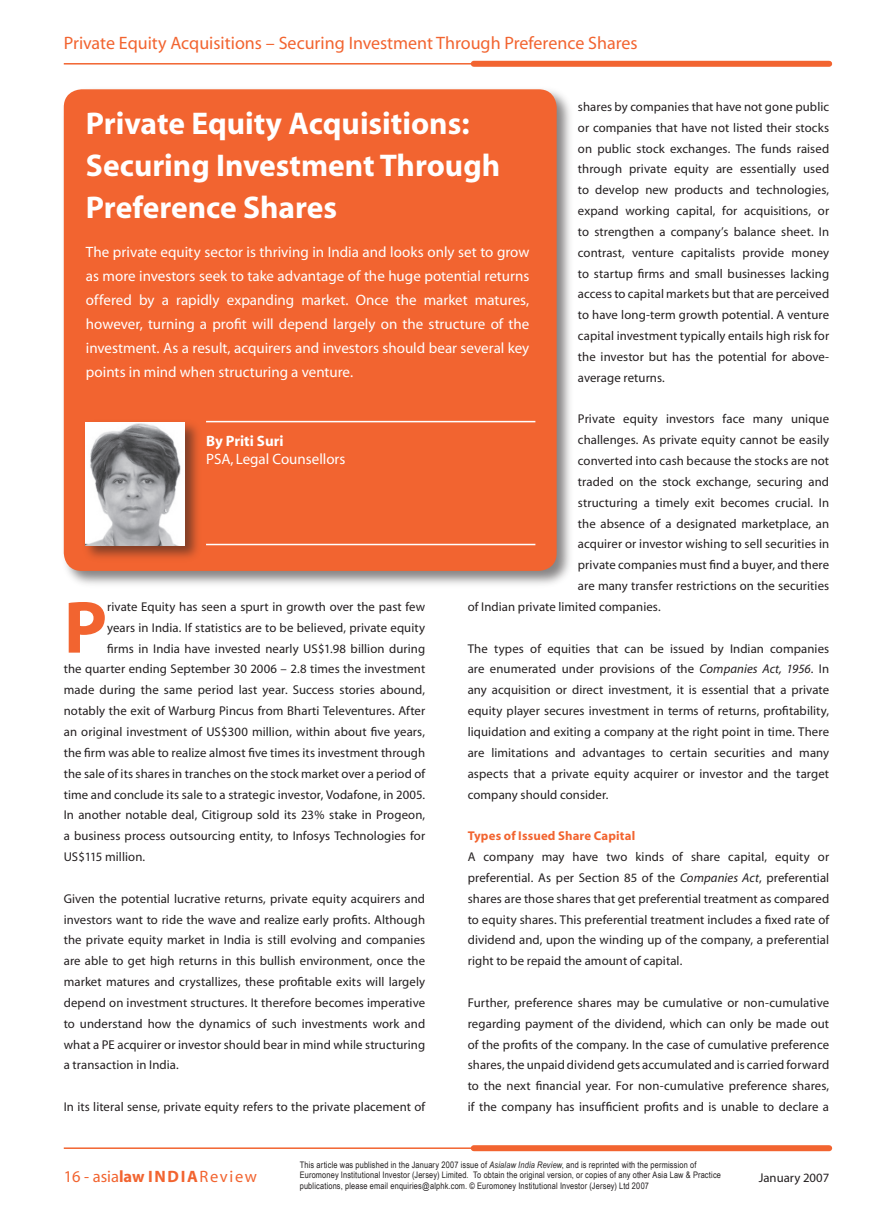
<style>
.page{position:relative;width:893px;height:1212px;background:#fff}
.page>*{position:absolute;margin:0;border:0;box-sizing:border-box;transform-origin:0 0}
.t1{font:700 74.55px "Myriad";color:#f26430}
.t2{font:700 31.5px/42px "Myriad";color:#fff}
.t3{font:18px "Myriad";color:#f26430}
.t4{font:16.5px "Myriad";letter-spacing:.1em;color:#f26430}
.t5{font:15px/24px "Myriad";color:#fff;text-align:justify}
.t6{font:700 15px "Myriad";color:#fff}
.t7{font:12.75px/20.9px "Myriad";letter-spacing:.005em;color:#231f20;text-align:justify}
.t8{font:700 12.75px "Myriad";letter-spacing:.01em;color:#f26430}
.t9{font:9px/10.5px "Arial Narrow";letter-spacing:.02em;color:#231f20}
.s1{font-style:italic}
.s2{font-weight:700}
</style>
<div class="page">
<hr style="left:64px;top:63px;width:460px;height:2px;background:#f26430">
<hr style="left:64px;top:1147px;width:460px;height:2px;background:#f26430">
<div style="left:474px;top:61px;width:355px;height:6px;background:#f26430"></div>
<div style="left:474px;top:1145px;width:355px;height:6px;background:#f26430"></div>
<div style="left:60px;top:86px;width:514px;height:503px;background:#231f20;opacity:.55"></div>
<div style="left:64px;top:89px;width:493px;height:482px;background:#f26430"></div>
<hr style="left:206px;top:421px;width:329px;height:1px;background:#fff">
<hr style="left:206px;top:544px;width:329px;height:1px;background:#fff">
<div style="left:82px;top:418px;width:120px;height:146px;background:#231f20;opacity:.55"></div>
<img style="left:85px;top:422px;width:100px;height:123px">
<h3 class="t3" style="left:64px;top:34px;width:575px">Private Equity Acquisitions – Securing Investment Through Preference Shares</h3>
<p class="t7" style="left:578px;top:97px;width:253px">shares by companies that have not gone public or companies that have not listed their stocks on public stock exchanges. The funds raised through private equity are essentially used to develop new products and technologies, expand working capital, for acquisitions, or to strengthen a company’s balance sheet. In contrast, venture capitalists provide money to startup firms and small businesses lacking access to capital markets but that are perceived to have long-term growth potential. A venture capital investment typically entails high risk for the investor but has the potential for above&shy;average returns.</p>
<p class="t7" style="left:578px;top:409px;width:253px">Private equity investors face many unique</p>
<p class="t7" style="left:578px;top:430px;width:253px">challenges. As private equity cannot be easily</p>
<p class="t7" style="left:578px;top:451px;width:253px">converted into cash because the stocks are not</p>
<p class="t7" style="left:578px;top:472px;width:253px">traded on the stock exchange, securing and</p>
<p class="t7" style="left:578px;top:493px;width:253px">structuring a timely exit becomes crucial. In</p>
<p class="t7" style="left:578px;top:513px;width:253px">the absence of a designated marketplace, an</p>
<p class="t7" style="left:578px;top:534px;width:253px">acquirer or investor wishing to sell securities in</p>
<p class="t7" style="left:578px;top:555px;width:253px">private companies must find a buyer, and there</p>
<p class="t7" style="left:578px;top:576px;width:253px">are many transfer restrictions on the securities</p>
<p class="t7" style="left:468px;top:597px;width:195px">of Indian private limited companies.</p>
<p class="t7" style="left:468px;top:638px;width:363px">The types of equities that can be issued by Indian companies are enumerated under provisions of the <span class="s1">Companies Act, 1956</span>. In any acquisition or direct investment, it is essential that a private equity player secures investment in terms of returns, profitability, liquidation and exiting a company at the right point in time. There are limitations and advantages to certain securities and many aspects that a private equity acquirer or investor and the target company should consider.</p>
<p class="t8" style="left:468px;top:829px;width:169px">Types of Issued Share Capital</p>
<p class="t7" style="left:468px;top:847px;width:363px">A company may have two kinds of share capital, equity or preferential. As per Section 85 of the <span class="s1">Companies Act</span>, preferential shares are those shares that get preferential treatment as compared to equity shares. This preferential treatment includes a fixed rate of dividend and, upon the winding up of the company, a preferential right to be repaid the amount of capital.</p>
<p class="t7" style="left:468px;top:993px;width:363px">Further, preference shares may be cumulative or non-cumulative regarding payment of the dividend, which can only be made out of the profits of the company. In the case of cumulative preference shares, the unpaid dividend gets accumulated and is carried forward to the next financial year. For non-cumulative preference shares, if the company has insufficient profits and is unable to declare a</p>
<h2 class="t2" style="left:86px;top:104px;width:416px">Private Equity Acquisitions:<br>Securing Investment Through<br>Preference Shares</h2>
<p class="t5" style="left:86px;top:240px;width:445px">The private equity sector is thriving in India and looks only set to grow as more investors seek to take advantage of the huge potential returns offered by a rapidly expanding market. Once the market matures, however, turning a profit will depend largely on the structure of the investment. As a result, acquirers and investors should bear several key points in mind when structuring a venture.</p>
<p class="t6" style="left:206px;top:433px;width:79px">By Priti Suri</p>
<p class="t5" style="left:206px;top:447px;width:141px">PSA, Legal Counsellors</p>
<h1 class="t1" style="left:64px;top:589px;width:45px">P</h1>
<p class="t7" style="left:107px;top:597px;width:319px">rivate Equity has seen a spurt in growth over the past few</p>
<p class="t7" style="left:107px;top:618px;width:320px">years in India. If statistics are to be believed, private equity</p>
<p class="t7" style="left:107px;top:638px;width:320px">firms in India have invested nearly US$1.98 billion during</p>
<p class="t7" style="left:64px;top:659px;width:363px">the quarter ending September 30 2006 – 2.8 times the investment</p>
<p class="t7" style="left:64px;top:680px;width:363px">made during the same period last year. Success stories abound,</p>
<p class="t7" style="left:64px;top:701px;width:363px">notably the exit of Warburg Pincus from Bharti Televentures. After</p>
<p class="t7" style="left:64px;top:722px;width:363px">an original investment of US$300 million, within about five years,</p>
<p class="t7" style="left:64px;top:743px;width:363px">the firm was able to realize almost five times its investment through</p>
<p class="t7" style="left:64px;top:763px;width:363px">the sale of its shares in tranches on the stock market over a period of</p>
<p class="t7" style="left:64px;top:784px;width:363px">time and conclude its sale to a strategic investor, Vodafone, in 2005.</p>
<p class="t7" style="left:64px;top:805px;width:363px">In another notable deal, Citigroup sold its 23% stake in Progeon,</p>
<p class="t7" style="left:64px;top:826px;width:363px">a business process outsourcing entity, to Infosys Technologies for</p>
<p class="t7" style="left:64px;top:847px;width:83px">US$115 million.</p>
<p class="t7" style="left:64px;top:888px;width:363px">Given the potential lucrative returns, private equity acquirers and investors want to ride the wave and realize early profits. Although the private equity market in India is still evolving and companies are able to get high returns in this bullish environment, once the market matures and crystallizes, these profitable exits will largely depend on investment structures. It therefore becomes imperative to understand how the dynamics of such investments work and what a PE acquirer or investor should bear in mind while structuring a transaction in India.</p>
<p class="t7" style="left:64px;top:1097px;width:363px">In its literal sense, private equity refers to the private placement of</p>
<p class="t9" style="left:300px;top:1159px;width:423px">This article was published in the January 2007 issue of <span class="s1">Asialaw India Review</span>, and is reprinted with the permission of<br>Euromoney Institutional Investor (Jersey) Limited. To obtain the original version, or copies of any other Asia Law &amp; Practice publications, please email enquiries@alphk.com. © Euromoney Institutional Investor (Jersey) Ltd 2007</p>
<p class="t4" style="left:64px;top:1168px;width:195px">16 - asia<span class="s2">law INDIA</span>Review</p>
<p class="t7" style="left:759px;top:1168px;width:72px">January 2007</p>
</div>
